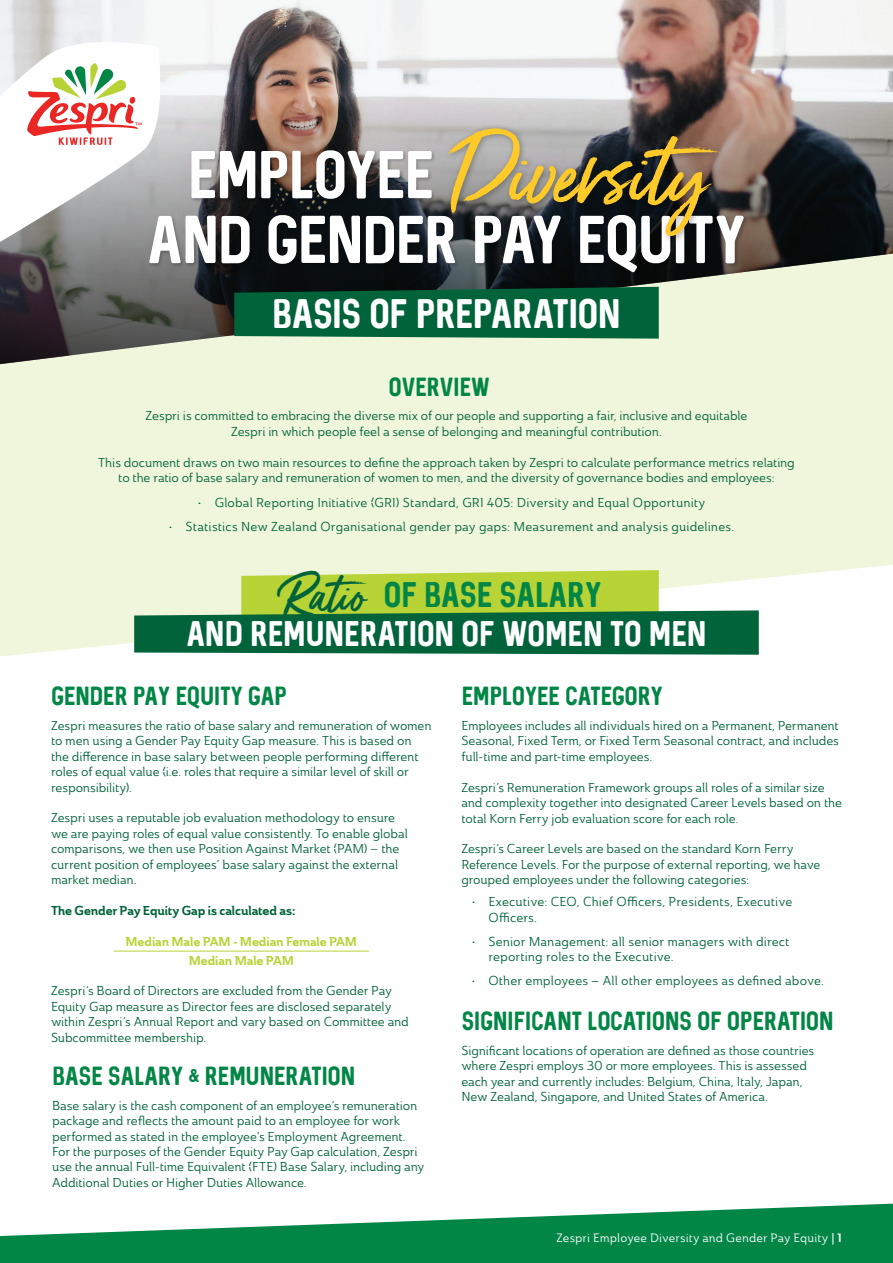
<style>
.page{position:relative;width:893px;height:1263px;background:#fff}
.page>*{position:absolute;margin:0;border:0;box-sizing:border-box;transform-origin:0 0}
.t1{font:90.45px "Gotcha";color:#feca2a}
.t2{font:54px/64.8px "Sequel Neue";letter-spacing:-.04em;color:#fff}
.t3{font:49.5px "Gotcha";color:#006339}
.t4{font:33px "Sequel Neue";letter-spacing:-.04em;color:#fff}
.t5{font:28.5px "Sequel Neue";letter-spacing:-.025em;color:#fff}
.t6{font:28.5px "Sequel Neue";letter-spacing:-.025em;color:#028646}
.t7{font:21px "Sequel Neue";letter-spacing:-.025em;color:#028646}
.t8{font:12.75px/15.5px "Ainslie Nor Reg";letter-spacing:-.01em;color:#006339}
.t9{font:12.75px/15.5px "Ainslie Nor Reg";letter-spacing:.01em;color:#006339}
.t10{font:12.75px/18.5px "Ainslie Nor Bol";letter-spacing:-.01em;color:#b7d336;text-align:center}
.t11{font:12.75px "Ainslie Nor Bol";letter-spacing:-.01em;color:#006339}
.t12{font:12px "Ainslie Nor Reg";letter-spacing:.01em;color:#fff}
.s1{font-family:"Ainslie Nor Boo"}
.s2{font-family:"Ainslie Nor Med"}
.s3{font-family:"Ainslie Nor Bol"}
</style>
<div class="page">
<div style="left:0;top:366px;width:893px;height:290px;background:#f0f6db"></div>
<img style="left:0;top:0;width:893px;height:366px">
<svg style="left:0;top:1203px;width:893px;height:60px;fill:#028646"></svg>
<div style="left:191px;top:150px;width:245px;height:54px;background:#040503;opacity:.25"></div>
<div style="left:148px;top:214px;width:601px;height:63px;background:#040503;opacity:.25"></div>
<div style="left:443px;top:123px;width:283px;height:121px;background:#040503;opacity:.33"></div>
<svg style="left:0;top:33px;width:168px;height:217px"></svg>
<hr style="left:114px;top:951px;width:255px;height:1px;background:#b7d336">
<svg style="left:134px;top:570px;width:625px;height:85px;background:#6ca55c"></svg>
<svg style="left:234px;top:287px;width:425px;height:52px;background:#08633c"></svg>
<h1 class="t1" style="left:448px;top:112px;width:277px">Diversity</h1>
<h2 class="t2" style="left:147px;top:143px;width:601px;text-indent:40px">EMPLOYEE<br>AND GENDER PAY EQUITY</h2>
<h3 class="t4" style="left:272px;top:291px;width:351px">BASIS OF PREPARATION</h3>
<h3 class="t7" style="left:388px;top:372px;width:103px">OVERVIEW</h3>
<p class="t8" style="left:146px;top:408px;width:603px;text-align:center">Zespri is committed to embracing the diverse mix of our people and supporting a fair, inclusive and equitable<br>Zespri in which people feel a sense of belonging and meaningful contribution.</p>
<p class="t8" style="left:98px;top:454px;width:698px;text-align:center">This document draws on two main resources to define the approach taken by Zespri to calculate performance metrics relating to the ratio of base salary and remuneration of women to men, and the diversity of governance bodies and employees:</p>
<p class="t9" style="left:198px;top:495px;width:509px">• Global Reporting Initiative (GRI) Standard, GRI 405: Diversity and Equal Opportunity</p>
<p class="t9" style="left:169px;top:519px;width:567px">• Statistics New Zealand Organisational gender pay gaps: Measurement and analysis guidelines.</p>
<h3 class="t3" style="left:280px;top:561px;width:90px">Ratio</h3>
<h3 class="t6" style="left:384px;top:575px;width:220px">OF BASE SALARY</h3>
<h3 class="t5" style="left:186px;top:614px;width:522px">AND REMUNERATION OF WOMEN TO MEN</h3>
<h3 class="t7" style="left:51px;top:681px;width:238px">GENDER PAY EQUITY GAP</h3>
<p class="t8" style="left:51px;top:717px;width:382px">Zespri measures the ratio of base salary and remuneration of women to men using a Gender Pay Equity Gap measure. This is based on the difference in base salary between people performing different roles of equal value (i.e. roles that require a similar level of skill or responsibility).</p>
<p class="t8" style="left:51px;top:810px;width:358px">Zespri uses a reputable job evaluation methodology to ensure we are paying roles of equal value consistently. To enable global comparisons, we then use Position Against Market (PAM) <span class="s1">–</span> the current position of employees’ base salary against the external market median.</p>
<p class="t11" style="left:51px;top:902px;width:246px">The Gender Pay Equity Gap is calculated as:</p>
<p class="t10" style="left:126px;top:932px;width:233px">Median Male PAM - Median Female PAM<br>Median Male PAM</p>
<p class="t8" style="left:51px;top:983px;width:359px">Zespri’s Board of Directors are excluded from the Gender Pay Equity Gap measure as Director fees are disclosed separately within Zespri’s Annual Report and vary based on Committee and Subcommittee membership.</p>
<h3 class="t7" style="left:52px;top:1061px;width:305px">BASE SALARY &amp; REMUNERATION</h3>
<p class="t8" style="left:52px;top:1097px;width:374px">Base salary is the cash component of an employee’s remuneration package and reflects the amount paid to an employee for work performed as stated in the employee’s Employment Agreement.<br>For the purposes of the Gender Equity Pay Gap calculation, Zespri use the annual Full-time Equivalent (FTE) Base Salary, including any Additional Duties or Higher Duties Allowance.</p>
<h3 class="t7" style="left:461px;top:681px;width:203px">EMPLOYEE CATEGORY</h3>
<p class="t8" style="left:461px;top:717px;width:379px;text-align:justify">Employees includes all individuals hired on a Permanent, Permanent Seasonal, Fixed Term, or Fixed Term Seasonal contract, and includes full-time and part-time employees.</p>
<p class="t8" style="left:461px;top:779px;width:382px">Zespri’s Remuneration Framework groups all roles of a similar size and complexity together into designated Career Levels based on the total Korn Ferry job evaluation score for each role.</p>
<p class="t8" style="left:461px;top:841px;width:361px">Zespri’s Career Levels are based on the standard Korn Ferry<br>Reference Levels. For the purpose of external reporting, we have grouped employees under the following categories:</p>
<p class="t9" style="left:488px;top:894px;width:306px;text-indent:-17px">• Executive: CEO, Chief Officers, Presidents, Executive<br>Officers.</p>
<p class="t9" style="left:488px;top:933px;width:303px;text-indent:-17px">• Senior Management: all senior managers with direct reporting roles to the Executive.</p>
<p class="t9" style="left:471px;top:973px;width:354px">• Other employees – All other employees as defined above.</p>
<h3 class="t7" style="left:461px;top:1006px;width:374px">SIGNIFICANT LOCATIONS OF OPERATION</h3>
<p class="t8" style="left:461px;top:1042px;width:354px">Significant locations of operation are defined as those countries where Zespri employs 30 or more employees. This is assessed each year and currently includes: Belgium, China, Italy, Japan, New Zealand, Singapore, and United States of America.</p>
<p class="t12" style="left:556px;top:1231px;width:287px">Zespri Employee Diversity and Gender Pay Equity <span class="s2">|</span> <span class="s3">1</span></p>
</div>
